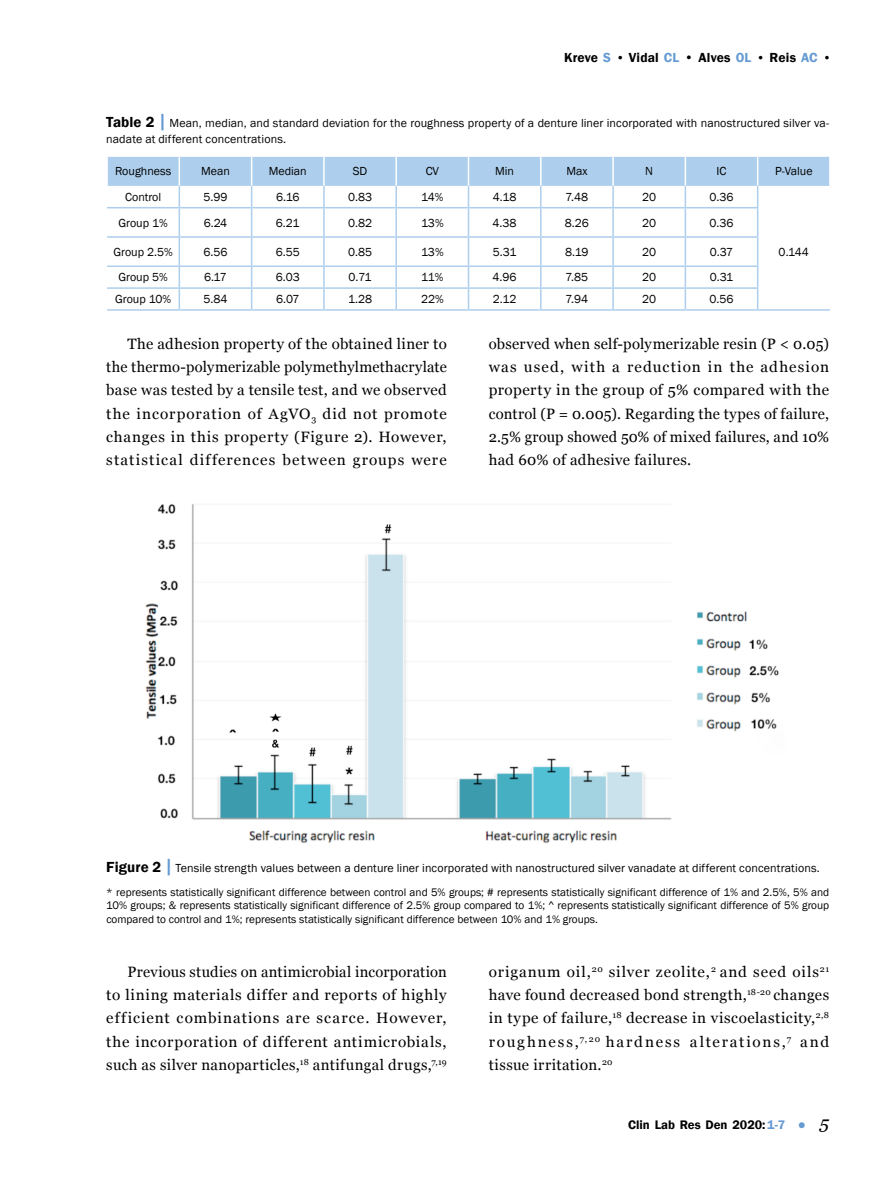
<style>
.page{position:relative;width:893px;height:1191px;background:#fff}
.page>*{position:absolute;margin:0;border:0;box-sizing:border-box;transform-origin:0 0}
.t1{font:15px/23.2px "Georgia";letter-spacing:.04em;color:#000;text-align:justify}
.t2{font:600 13.5px "Franklin Gothic";letter-spacing:.01em;color:#000}
.t3{font:600 12.75px "Franklin Gothic";color:#000}
.t4{font:12px/16.5px "Franklin Gothic";letter-spacing:.005em;color:#000}
.t5{font:11.25px/13.5px "Franklin Gothic";color:#000;text-align:justify}
.s1{color:#659ad2}
.s2{font-size:12.75px}
.s3{font-weight:600;font-size:15px}
.s4{font-weight:600;font-size:19.5px;color:#659ad2}
.s5{font-weight:400;font-size:13.5px;color:#659ad2}
.s6{font-family:"Georgia";font-weight:400;font-style:italic;font-size:18px}
</style>
<div class="page">
<hr style="left:107px;top:309px;width:72px;height:2px;background:#adceec">
<hr style="left:179px;top:309px;width:73px;height:2px;background:#adceec">
<hr style="left:252px;top:309px;width:72px;height:2px;background:#adceec">
<hr style="left:324px;top:309px;width:72px;height:2px;background:#adceec">
<hr style="left:396px;top:309px;width:72px;height:2px;background:#adceec">
<hr style="left:468px;top:309px;width:73px;height:2px;background:#adceec">
<hr style="left:541px;top:309px;width:72px;height:2px;background:#adceec">
<hr style="left:613px;top:309px;width:72px;height:2px;background:#adceec">
<hr style="left:685px;top:309px;width:73px;height:2px;background:#adceec">
<svg style="left:107px;top:156px;width:723px;height:153px"></svg>
<hr style="left:758px;top:309px;width:72px;height:2px;background:#adceec">
<img style="left:145px;top:504px;width:634px;height:339px">
<p class="t2" style="left:564px;top:49px;width:269px">Kreve <span class="s1">S</span> <span class="s2">•</span> Vidal <span class="s1">CL</span> • Alves <span class="s1">OL</span> <span class="s2">•</span> Reis <span class="s1">AC</span> <span class="s2">•</span></p>
<p class="t4" style="left:106px;top:115px;width:724px"><span class="s3">Table 2</span> <span class="s4">|</span> Mean, median, and standard deviation for the roughness property of a denture liner incorporated with nanostructured silver va&shy;nadate at different concentrations.</p>
<p class="t4" style="left:115px;top:163px;width:58px">Roughness</p>
<p class="t4" style="left:201px;top:163px;width:30px">Mean</p>
<p class="t4" style="left:269px;top:163px;width:40px">Median</p>
<p class="t4" style="left:353px;top:163px;width:16px">SD</p>
<p class="t4" style="left:426px;top:163px;width:15px">CV</p>
<p class="t4" style="left:495px;top:163px;width:20px">Min</p>
<p class="t4" style="left:566px;top:163px;width:23px">Max</p>
<p class="t4" style="left:645px;top:163px;width:9px">N</p>
<p class="t4" style="left:716px;top:163px;width:11px">IC</p>
<p class="t4" style="left:775px;top:163px;width:39px">P-Value</p>
<p class="t4" style="left:125px;top:189px;width:38px">Control</p>
<p class="t4" style="left:203px;top:189px;width:26px">5.99</p>
<p class="t4" style="left:276px;top:189px;width:25px">6.16</p>
<p class="t4" style="left:348px;top:189px;width:26px">0.83</p>
<p class="t4" style="left:421px;top:189px;width:24px">14%</p>
<p class="t4" style="left:493px;top:189px;width:25px">4.18</p>
<p class="t4" style="left:566px;top:189px;width:24px">7.48</p>
<p class="t4" style="left:642px;top:189px;width:16px">20</p>
<p class="t4" style="left:709px;top:189px;width:26px">0.36</p>
<p class="t4" style="left:119px;top:214px;width:51px">Group 1%</p>
<p class="t4" style="left:204px;top:214px;width:25px">6.24</p>
<p class="t4" style="left:276px;top:214px;width:25px">6.21</p>
<p class="t4" style="left:348px;top:214px;width:26px">0.82</p>
<p class="t4" style="left:421px;top:214px;width:24px">13%</p>
<p class="t4" style="left:493px;top:214px;width:26px">4.38</p>
<p class="t4" style="left:565px;top:214px;width:26px">8.26</p>
<p class="t4" style="left:642px;top:214px;width:16px">20</p>
<p class="t4" style="left:709px;top:214px;width:26px">0.36</p>
<p class="t4" style="left:114px;top:244px;width:61px">Group 2.5%</p>
<p class="t4" style="left:203px;top:244px;width:26px">6.56</p>
<p class="t4" style="left:276px;top:244px;width:26px">6.55</p>
<p class="t4" style="left:348px;top:244px;width:26px">0.85</p>
<p class="t4" style="left:421px;top:244px;width:24px">13%</p>
<p class="t4" style="left:493px;top:244px;width:25px">5.31</p>
<p class="t4" style="left:565px;top:244px;width:25px">8.19</p>
<p class="t4" style="left:642px;top:244px;width:16px">20</p>
<p class="t4" style="left:710px;top:244px;width:25px">0.37</p>
<p class="t4" style="left:779px;top:244px;width:32px">0.144</p>
<p class="t4" style="left:119px;top:269px;width:51px">Group 5%</p>
<p class="t4" style="left:204px;top:269px;width:24px">6.17</p>
<p class="t4" style="left:276px;top:269px;width:26px">6.03</p>
<p class="t4" style="left:348px;top:269px;width:25px">0.71</p>
<p class="t4" style="left:421px;top:269px;width:24px">11%</p>
<p class="t4" style="left:493px;top:269px;width:26px">4.96</p>
<p class="t4" style="left:565px;top:269px;width:24px">7.85</p>
<p class="t4" style="left:642px;top:269px;width:16px">20</p>
<p class="t4" style="left:710px;top:269px;width:25px">0.31</p>
<p class="t4" style="left:115px;top:291px;width:57px">Group 10%</p>
<p class="t4" style="left:203px;top:291px;width:26px">5.84</p>
<p class="t4" style="left:276px;top:291px;width:25px">6.07</p>
<p class="t4" style="left:348px;top:291px;width:26px">1.28</p>
<p class="t4" style="left:421px;top:291px;width:24px">22%</p>
<p class="t4" style="left:493px;top:291px;width:25px">2.12</p>
<p class="t4" style="left:566px;top:291px;width:24px">7.94</p>
<p class="t4" style="left:642px;top:291px;width:16px">20</p>
<p class="t4" style="left:709px;top:291px;width:26px">0.56</p>
<p class="t1" style="left:106px;top:332px;width:342px;text-indent:21px">The adhesion property of the obtained liner to the thermo-polymerizable polymethylmethacrylate base was tested by a tensile test, and we observed the incorporation of AgVO<sub>3</sub> did not promote changes in this property (Figure 2). However, statistical differences between groups were</p>
<p class="t1" style="left:489px;top:332px;width:342px">observed when self-polymerizable resin (P &lt; 0.05) was used, with a reduction in the adhesion property in the group of 5% compared with the control (P = 0.005). Regarding the types of failure, 2.5% group showed 50% of mixed failures, and 10% had 60% of adhesive failures.</p>
<p class="t4" style="left:106px;top:860px;width:715px"><span class="s3">Figure 2</span> <span class="s4">|</span> Tensile strength values between a denture liner incorporated with nanostructured silver vanadate at different concentrations.</p>
<p class="t5" style="left:106px;top:885px;width:724px">* represents statistically significant difference between control and 5% groups; # represents statistically significant difference of 1% and 2.5%, 5% and 10% groups; &amp; represents statistically significant difference of 2.5% group compared to 1%; ^ represents statistically significant difference of 5% group compared to control and 1%; represents statistically significant difference between 10% and 1% groups.</p>
<p class="t1" style="left:106px;top:960px;width:342px;text-indent:21px">Previous studies on antimicrobial incorporation to lining materials differ and reports of highly efficient combinations are scarce. However, the incorporation of different antimicrobials, such as silver nanoparticles,<sup>18</sup> antifungal drugs,<sup>7,19</sup></p>
<p class="t1" style="left:489px;top:960px;width:342px">origanum oil,<sup>20</sup> silver zeolite,<sup>2</sup> and seed oils<sup>21 </sup>have found decreased bond strength,<sup>18-20</sup> changes in type of failure,<sup>18</sup> decrease in viscoelasticity,<sup>2,8 </sup>roughness,<sup>7,20</sup> hardness alterations,<sup>7</sup> and tissue irritation.<sup>20</sup></p>
<p class="t3" style="left:628px;top:1117px;width:202px">Clin Lab Res Den 2020:<span class="s1">1-7</span> <span class="s5">●</span> <span class="s6">5</span></p>
</div>
